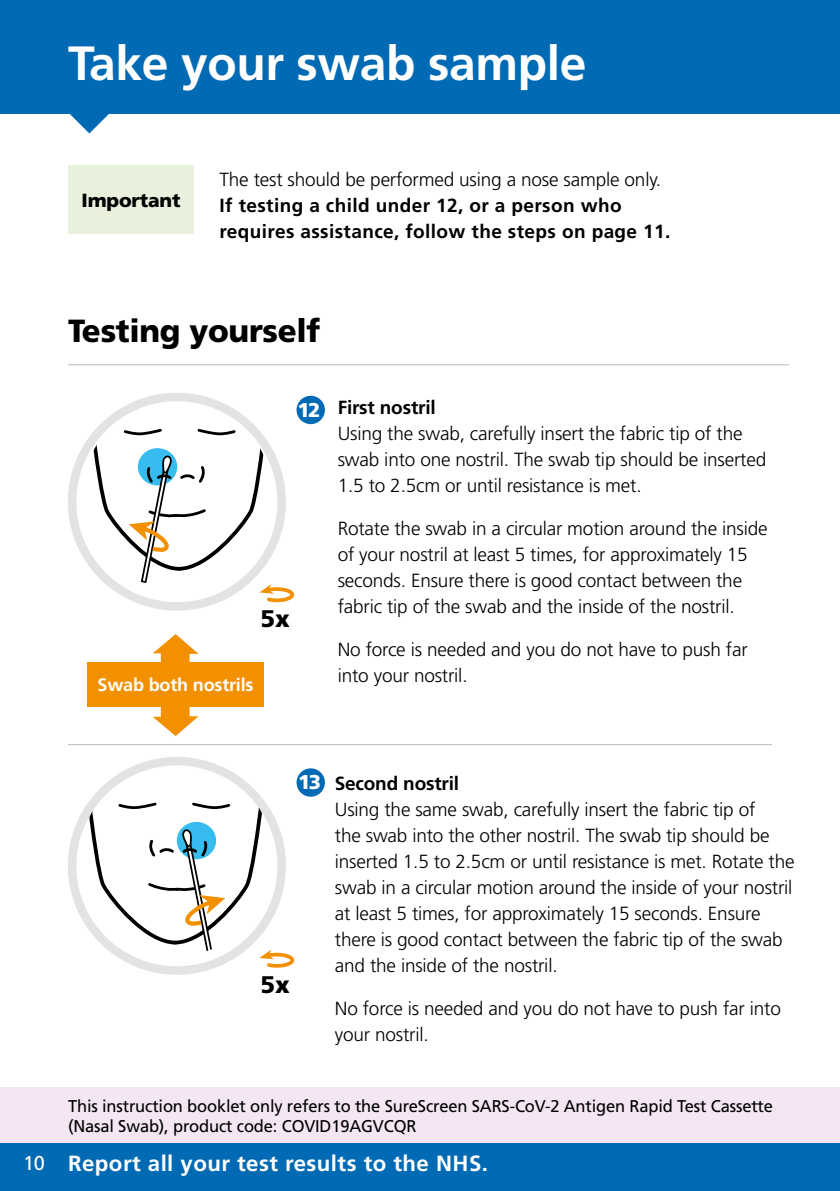
<style>
.page{position:relative;width:840px;height:1191px;background:#fff}
.page>*{position:absolute;margin:0;border:0;box-sizing:border-box;transform-origin:0 0}
.H2_Table_of_contents{font:700 48px "Frutiger LT Std";letter-spacing:-.01em;color:#fff}
.H4_X_Head_17_30{font:900 32px "Frutiger LT Std";letter-spacing:-.01em;color:#000}
.t1{font:900 24px "Frutiger LT Std";color:#000}
.t2{font:700 22px "Frutiger LT Std";letter-spacing:.02em;color:#fff}
.P_00_Blue_Circle_num{font:900 20px "Frutiger LT Std";color:#fff}
.P_01_Body_Text_Locke{font:300 19px/26px "Frutiger LT Std";letter-spacing:-.01em;color:#000}
.P_01_Body_Text_Locke-2{font:700 19px/26px "Frutiger LT Std";letter-spacing:.02em;color:#000}
.P_01_Body_Text_Locke-3{font:700 19px "Frutiger LT Std";letter-spacing:-.01em;color:#000}
.H5_Warning_BOX_HEAD{font:900 19px "Frutiger LT Std";letter-spacing:-.01em;color:#000}
.t3{font:700 18px "Frutiger LT Std";letter-spacing:-.01em;color:#fff}
.t4{font:17px/20px "Frutiger LT Std";letter-spacing:-.01em;color:#000}
.s1{font-weight:400;font-size:20px}
</style>
<div class="page">
<div style="left:0;top:0;width:839px;height:113px;background:#006ab4"></div>
<svg style="left:69px;top:113px;width:40px;height:20px"></svg>
<div style="left:0;top:1087px;width:839px;height:55px;background:#f4e7f3"></div>
<div style="left:0;top:1142px;width:839px;height:49px;background:#006ab4"></div>
<div style="left:296px;top:396px;width:29px;height:28px;background:#006ab4;border-radius:50%"></div>
<div style="left:296px;top:768px;width:29px;height:28px;background:#006ab4;border-radius:50%"></div>
<svg style="left:153px;top:634px;width:46px;height:102px"></svg>
<div style="left:87px;top:662px;width:177px;height:45px;background:#f39000"></div>
<div style="left:68px;top:393px;width:218px;height:217px;border:9px solid #e3e3e3;border-radius:50%"></div>
<div style="left:68px;top:757px;width:218px;height:217px;border:9px solid #e3e3e3;border-radius:50%"></div>
<hr style="left:68px;top:364px;width:720px;height:1px;background:#bcbcbc">
<hr style="left:68px;top:744px;width:703px;height:1px;background:#bcbcbc">
<svg style="left:85px;top:769px;width:210px;height:200px"></svg>
<svg style="left:88px;top:399px;width:207px;height:205px"></svg>
<div style="left:68px;top:165px;width:126px;height:68px;background:#e7f1dc"></div>
<p class="H2_Table_of_contents" style="left:68px;top:35px;width:519px">Take your swab sample</p>
<p class="H5_Warning_BOX_HEAD" style="left:82px;top:188px;width:100px">Important</p>
<p class="P_01_Body_Text_Locke" style="left:219px;top:166px;width:443px">The test should be performed using a nose sample only.</p>
<p class="P_01_Body_Text_Locke-2" style="left:219px;top:192px;width:452px">If testing a child under 12, or a person who requires assistance, follow the steps on page 11.</p>
<p class="H4_X_Head_17_30" style="left:68px;top:311px;width:253px">Testing yourself</p>
<p class="t3" style="left:97px;top:674px;width:157px">Swab both nostrils</p>
<p class="t1" style="left:260px;top:604px;width:31px">5x</p>
<p class="P_00_Blue_Circle_num" style="left:297px;top:397px;width:24px">12</p>
<p class="P_01_Body_Text_Locke-3" style="left:337px;top:396px;width:100px">First nostril</p>
<p class="P_01_Body_Text_Locke" style="left:337px;top:420px;width:430px">Using the swab, carefully insert the fabric tip of the swab into one nostril. The swab tip should be inserted<br>1.5 to 2.5cm or until resistance is met.</p>
<p class="P_01_Body_Text_Locke" style="left:337px;top:515px;width:431px">Rotate the swab in a circular motion around the inside of your nostril at least 5 times, for approximately 15 seconds. Ensure there is good contact between the fabric tip of the swab and the inside of the nostril.</p>
<p class="P_01_Body_Text_Locke" style="left:337px;top:636px;width:411px">No force is needed and you do not have to push far into your nostril.</p>
<p class="t1" style="left:260px;top:969px;width:31px">5x</p>
<p class="P_00_Blue_Circle_num" style="left:298px;top:769px;width:24px">13</p>
<p class="P_01_Body_Text_Locke-3" style="left:334px;top:772px;width:126px">Second nostril</p>
<p class="P_01_Body_Text_Locke" style="left:334px;top:796px;width:461px">Using the same swab, carefully insert the fabric tip of<br>the swab into the other nostril. The swab tip should be inserted 1.5 to 2.5cm or until resistance is met. Rotate the swab in a circular motion around the inside of your nostril at least 5 times, for approximately 15 seconds. Ensure there is good contact between the fabric tip of the swab and the inside of the nostril.</p>
<p class="P_01_Body_Text_Locke" style="left:334px;top:995px;width:447px">No force is needed and you do not have to push far into your nostril.</p>
<p class="t4" style="left:68px;top:1095px;width:706px">This instruction booklet only refers to the SureScreen SARS-CoV-2 Antigen Rapid Test Cassette (Nasal Swab), product code: COVID19AGVCQR</p>
<p class="t2" style="left:23px;top:1150px;width:466px"><span class="s1">10</span> Report all your test results to the NHS.</p>
</div>
